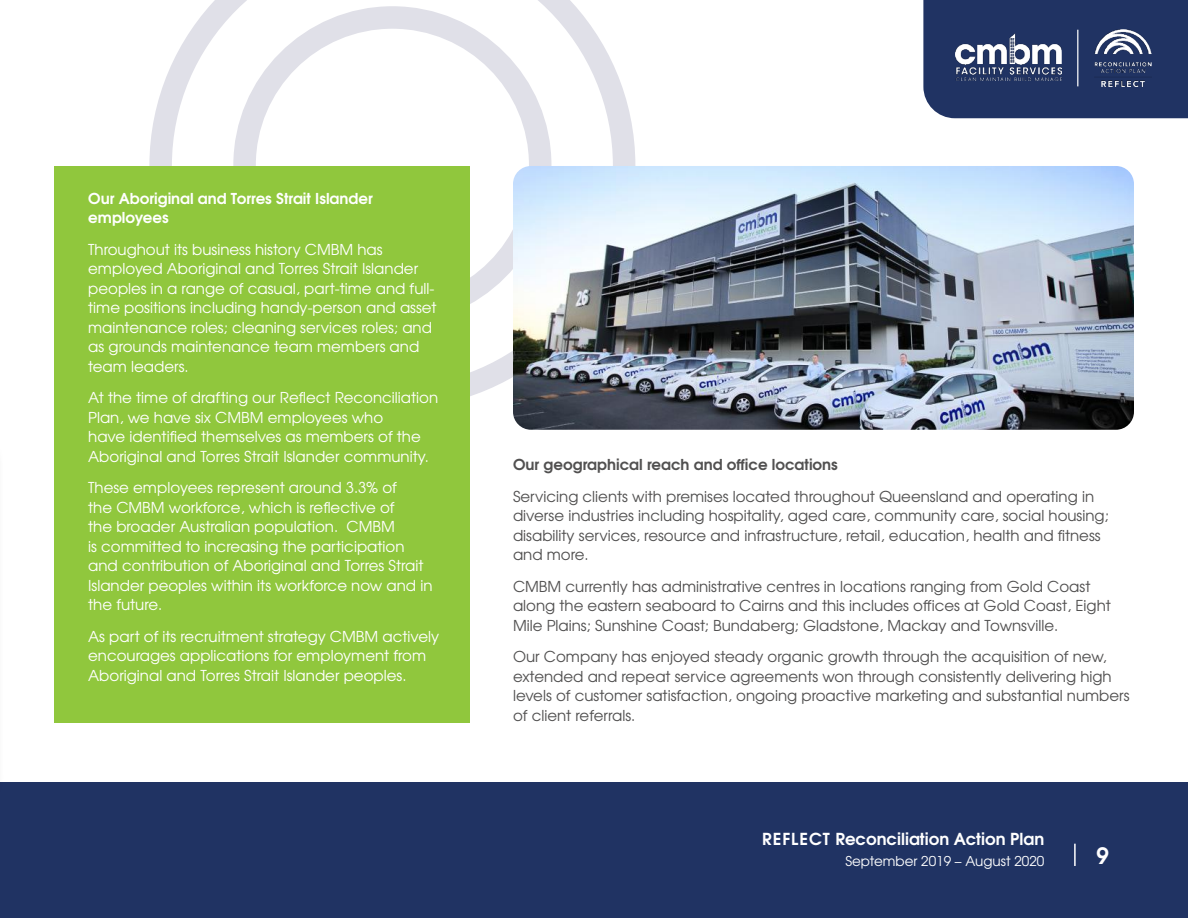
<style>
.page{position:relative;width:1188px;height:918px;background:#fff}
.page>*{position:absolute;margin:0;border:0;box-sizing:border-box;transform-origin:0 0}
.t1{font:700 22.5px "Te X Gyre Adventor";color:#fff}
.t2{font:700 16.5px "Te X Gyre Adventor";color:#fff}
.t3{font:15px/19.5px "Te X Gyre Adventor";color:#fff}
.t4{font:15px/19.5px "Te X Gyre Adventor";color:#515050}
.t5{font:700 15px/19.5px "Te X Gyre Adventor";color:#fff}
.t6{font:700 15px "Te X Gyre Adventor";color:#515050}
.t7{font:13.5px "Te X Gyre Adventor";color:#fff}
</style>
<div class="page">
<div style="left:0;top:782px;width:1188px;height:136px;background:#203363"></div>
<hr style="left:1074px;top:844px;width:2px;height:22px;background:#fff">
<div style="left:923px;top:0;width:265px;height:118px;background:#203363"></div>
<div style="left:0;top:441px;width:5px;height:359px;background:#fdfdfd"></div>
<svg style="left:149px;top:0;width:486px;height:396px"></svg>
<hr style="left:1077px;top:30px;width:1px;height:56px;background:#fff">
<div style="left:55px;top:166px;width:415px;height:556px;background:#90c73d"></div>
<img style="left:513px;top:166px;width:621px;height:264px">
<img style="left:956px;top:34px;width:105px;height:47px">
<img style="left:1095px;top:30px;width:57px;height:56px">
<p class="t5" style="left:88px;top:187px;width:286px">Our Aboriginal and Torres Strait Islander employees</p>
<p class="t3" style="left:88px;top:239px;width:350px">Throughout its business history CMBM has employed Aboriginal and Torres Strait Islander peoples in a range of casual, part-time and full&shy;time positions including handy-person and asset maintenance roles; cleaning services roles; and as grounds maintenance team members and team leaders.</p>
<p class="t3" style="left:88px;top:387px;width:352px">At the time of drafting our Reflect Reconciliation Plan, we have six CMBM employees who<br>have identified themselves as members of the Aboriginal and Torres Strait Islander community.</p>
<p class="t3" style="left:88px;top:477px;width:346px">These employees represent around 3.3% of<br>the CMBM workforce, which is reflective of<br>the broader Australian population. CMBM<br>is committed to increasing the participation and contribution of Aboriginal and Torres Strait Islander peoples within its workforce now and in the future.</p>
<p class="t3" style="left:88px;top:626px;width:353px">As part of its recruitment strategy CMBM actively encourages applications for employment from<br>Aboriginal and Torres Strait Islander peoples.</p>
<p class="t6" style="left:513px;top:451px;width:326px">Our geographical reach and office locations</p>
<p class="t4" style="left:513px;top:485px;width:597px">Servicing clients with premises located throughout Queensland and operating in diverse industries including hospitality, aged care, community care, social housing; disability services, resource and infrastructure, retail, education, health and fitness and more.</p>
<p class="t4" style="left:513px;top:575px;width:599px">CMBM currently has administrative centres in locations ranging from Gold Coast along the eastern seaboard to Cairns and this includes offices at Gold Coast, Eight<br>Mile Plains; Sunshine Coast; Bundaberg; Gladstone, Mackay and Townsville.</p>
<p class="t4" style="left:513px;top:646px;width:618px">Our Company has enjoyed steady organic growth through the acquisition of new, extended and repeat service agreements won through consistently delivering high levels of customer satisfaction, ongoing proactive marketing and substantial numbers of client referrals.</p>
<p class="t2" style="left:762px;top:824px;width:284px">REFLECT Reconciliation Action Plan</p>
<p class="t7" style="left:845px;top:851px;width:200px">September 2019 – August 2020</p>
<h1 class="t1" style="left:1097px;top:836px;width:14px">9</h1>
</div>
